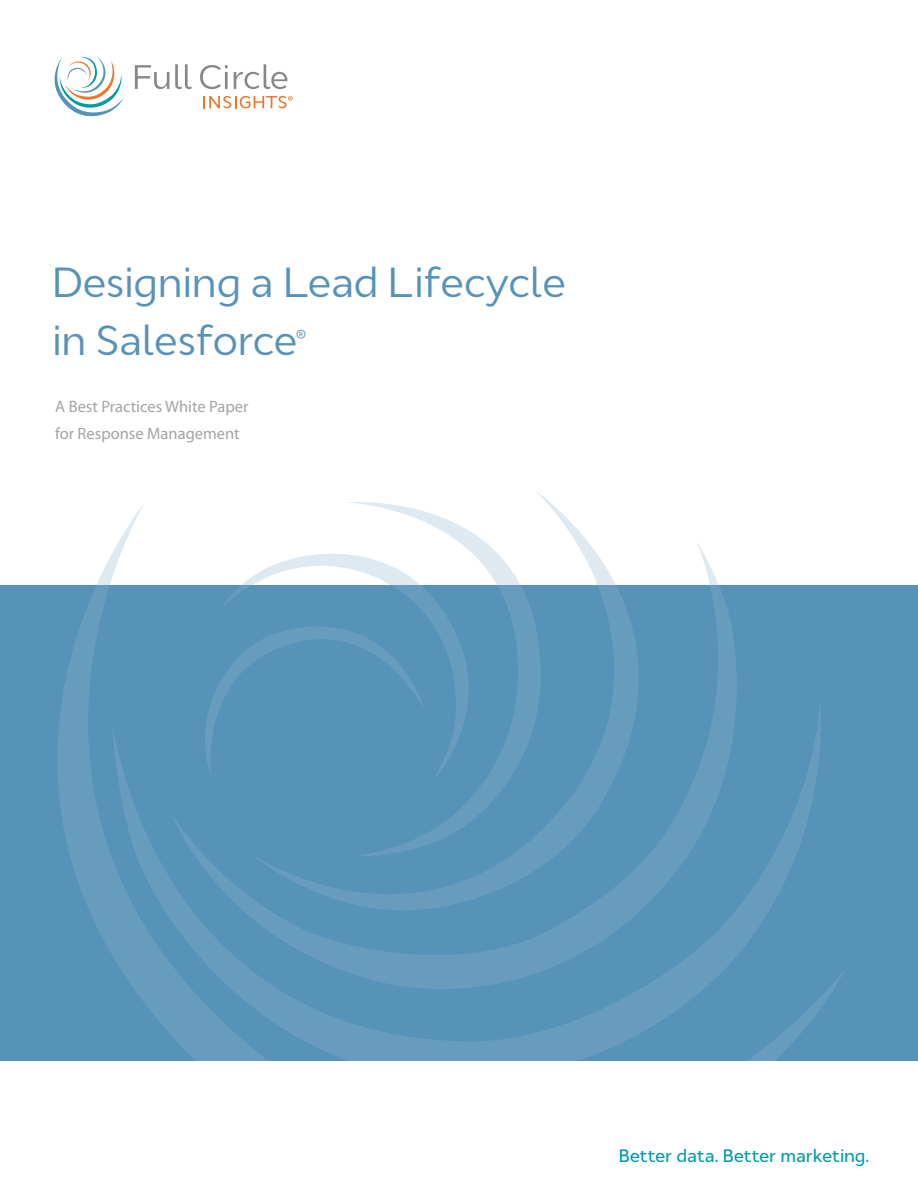
<style>
.page{position:relative;width:918px;height:1188px;background:#fff}
.page>*{position:absolute;margin:0;border:0;box-sizing:border-box;transform-origin:0 0}
.t1{font:42px/58.5px "Cyntho Pro";letter-spacing:-.02em;color:#5792b9}
.t2{font:500 18px "Cyntho Pro";letter-spacing:-.02em;color:#009ba9}
.t3{font:16.5px/27px "Myriad Pro";color:#a5a3a5}
</style>
<div class="page">
<svg style="left:135px;top:65px;width:34px;height:24px"></svg>
<svg style="left:175px;top:64px;width:17px;height:25px"></svg>
<svg style="left:200px;top:65px;width:28px;height:24px"></svg>
<svg style="left:234px;top:64px;width:53px;height:25px"></svg>
<svg style="left:54px;top:56px;width:70px;height:61px"></svg>
<svg style="left:203px;top:96px;width:90px;height:12px"></svg>
<div style="left:0;top:585px;width:918px;height:476px;background:#5792b9"></div>
<svg style="left:58px;top:585px;width:787px;height:476px"></svg>
<svg style="left:345px;top:585px;width:202px;height:273px"></svg>
<svg style="left:221px;top:585px;width:292px;height:196px"></svg>
<svg style="left:184px;top:607px;width:241px;height:170px"></svg>
<svg style="left:97px;top:503px;width:47px;height:82px"></svg>
<svg style="left:242px;top:491px;width:477px;height:94px"></svg>
<h1 class="t1" style="left:52px;top:253px;width:516px">Designing a Lead Lifecycle in Salesforce<sup>®</sup></h1>
<p class="t3" style="left:55px;top:392px;width:195px">A Best Practices White Paper for Response Management</p>
<p class="t2" style="left:619px;top:1144px;width:252px">Better data. Better marketing.</p>
</div>
